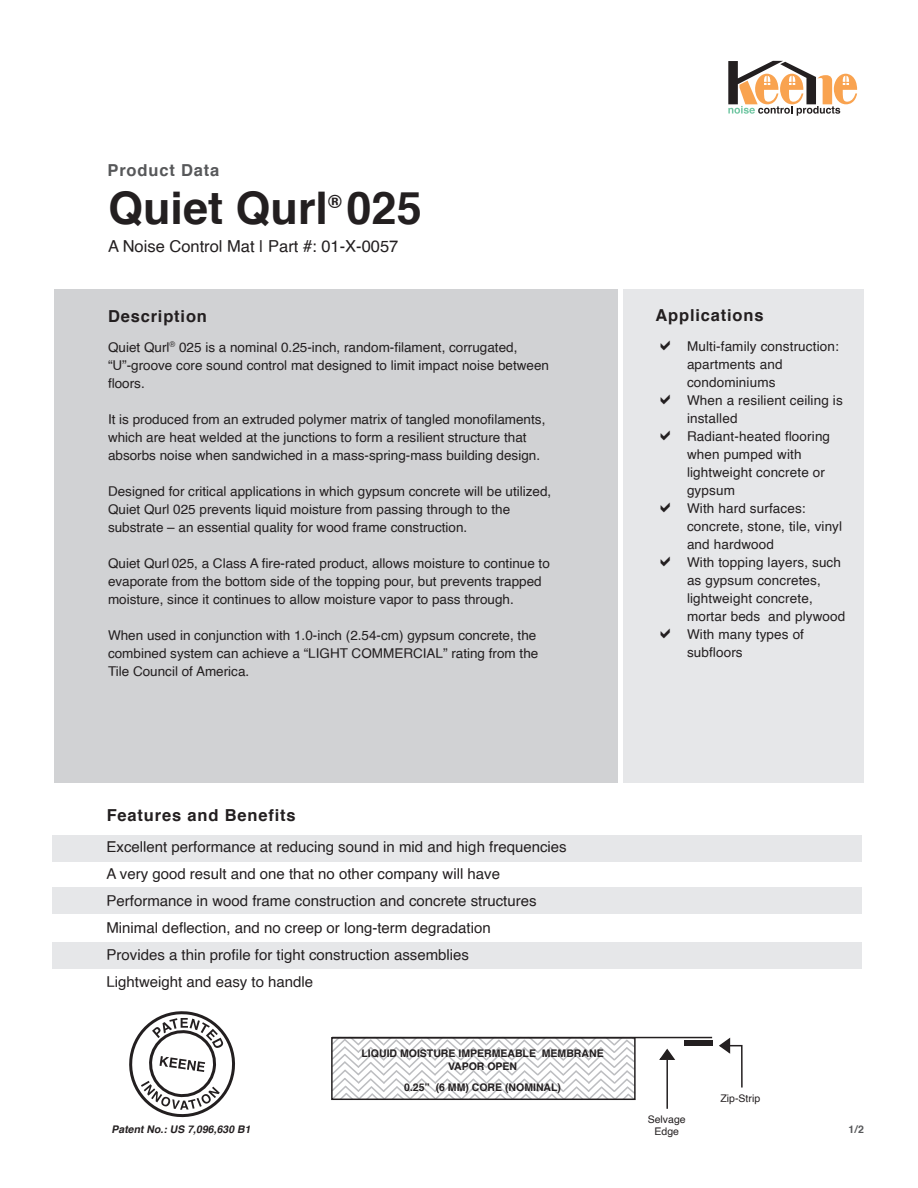
<style>
.page{position:relative;width:918px;height:1188px;background:#fff}
.page>*{position:absolute;margin:0;border:0;box-sizing:border-box;transform-origin:0 0}
.t1{font:700 45px "Helvetica";color:#231f20}
.t2{font:700 18.3px "Helvetica";color:#231f20}
.t3{font:700 16.5px "Helvetica";letter-spacing:.05em;color:#231f20}
.t4{font:16.5px "Helvetica";color:#231f20}
.t5{font:700 16.5px "Helvetica";letter-spacing:.05em;color:#57585a}
.t6{font:15px "Helvetica";color:#231f20}
.t7{font:13.5px/18px "Helvetica";color:#231f20}
.t8{font:700 10.5px "Helvetica";color:#231f20}
.Caption_Content{font:italic 700 10.5px "Helvetica";color:#231f20}
.t9{font:10.5px "Helvetica";color:#231f20}
.t10{font:700 10.5px "Helvetica";color:#57585a}
</style>
<div class="page">
<div style="left:54px;top:290px;width:563px;height:493px;background:#d1d2d4"></div>
<div style="left:623px;top:290px;width:241px;height:493px;background:#e6e7e9"></div>
<div style="left:52px;top:835px;width:810px;height:27px;background:#e6e7e9"></div>
<div style="left:52px;top:887px;width:810px;height:27px;background:#e6e7e9"></div>
<div style="left:52px;top:942px;width:810px;height:27px;background:#e6e7e9"></div>
<svg style="left:728px;top:61px;width:129px;height:55px"></svg>
<svg style="left:334px;top:1038px;width:304px;height:59px"></svg>
<div style="left:330px;top:1026px;width:309px;height:11px;background:#fff;border:2px solid #fff"></div>
<hr style="left:332px;top:1037px;width:380px;height:1px;background:#231f20">
<div style="left:331px;top:1037px;width:305px;height:63px;border:2px solid #231f20"></div>
<hr style="left:666px;top:1060px;width:2px;height:49px;background:#231f20">
<svg style="left:659px;top:1048px;width:17px;height:13px"></svg>
<div style="left:684px;top:1040px;width:28px;height:5px;background:#231f20"></div>
<svg style="left:719px;top:1037px;width:24px;height:51px"></svg>
<svg style="left:129px;top:1011px;width:106px;height:107px"></svg>
<p class="t5" style="left:108px;top:157px;width:113px">Product Data</p>
<p class="t1" style="left:108px;top:172px;width:315px">Quiet Qurl 025</p>
<p class="t2" style="left:328px;top:187px;width:15px">®</p>
<p class="t4" style="left:108px;top:234px;width:292px">A Noise Control Mat | Part #: 01-X-0057</p>
<p class="t3" style="left:108px;top:303px;width:101px">Description</p>
<p class="t7" style="left:108px;top:338px;width:443px">Quiet Qurl<sup>®</sup> 025 is a nominal 0.25-inch, random-filament, corrugated, “U”-groove core sound control mat designed to limit impact noise between floors.</p>
<p class="t7" style="left:108px;top:410px;width:439px">It is produced from an extruded polymer matrix of tangled monofilaments, which are heat welded at the junctions to form a resilient structure that absorbs noise when sandwiched in a mass-spring-mass building design.</p>
<p class="t7" style="left:108px;top:482px;width:445px">Designed for critical applications in which gypsum concrete will be utilized,<br>Quiet Qurl 025 prevents liquid moisture from passing through to the</p>
<p class="t7" style="left:108px;top:518px;width:361px">substrate – an essential quality for wood frame construction.</p>
<p class="t7" style="left:108px;top:554px;width:443px">Quiet Qurl 025, a Class A fire-rated product, allows moisture to continue to evaporate from the bottom side of the topping pour, but prevents trapped moisture, since it continues to allow moisture vapor to pass through.</p>
<p class="t7" style="left:108px;top:626px;width:432px">When used in conjunction with 1.0-inch (2.54-cm) gypsum concrete, the combined system can achieve a “LIGHT COMMERCIAL” rating from the<br>Tile Council of America.</p>
<p class="t3" style="left:656px;top:301px;width:110px">Applications</p>
<p class="t7" style="left:687px;top:337px;width:153px">Multi-family construction: apartments and condominiums</p>
<p class="t7" style="left:687px;top:391px;width:157px">When a resilient ceiling is installed</p>
<p class="t7" style="left:687px;top:427px;width:145px">Radiant-heated flooring when pumped with lightweight concrete or gypsum</p>
<p class="t7" style="left:687px;top:499px;width:157px">With hard surfaces: concrete, stone, tile, vinyl and hardwood</p>
<p class="t7" style="left:687px;top:553px;width:160px">With topping layers, such as gypsum concretes, lightweight concrete, mortar beds and plywood</p>
<p class="t7" style="left:687px;top:625px;width:119px">With many types of subfloors</p>
<p class="t3" style="left:107px;top:802px;width:190px">Features and Benefits</p>
<p class="t6" style="left:106px;top:835px;width:462px">Excellent performance at reducing sound in mid and high frequencies</p>
<p class="t6" style="left:106px;top:862px;width:395px">A very good result and one that no other company will have</p>
<p class="t6" style="left:106px;top:889px;width:432px">Performance in wood frame construction and concrete structures</p>
<p class="t6" style="left:106px;top:916px;width:386px">Minimal deflection, and no creep or long-term degradation</p>
<p class="t6" style="left:106px;top:943px;width:364px">Provides a thin profile for tight construction assemblies</p>
<p class="t6" style="left:106px;top:970px;width:208px">Lightweight and easy to handle</p>
<p class="t8" style="left:362px;top:1045px;width:244px">LIQUID MOISTURE IMPERMEABLE MEMBRANE</p>
<p class="t8" style="left:448px;top:1057px;width:71px">VAPOR OPEN</p>
<p class="t8" style="left:404px;top:1079px;width:158px">0.25” (6 MM) CORE (NOMINAL)</p>
<p class="t9" style="left:721px;top:1090px;width:41px">Zip-Strip</p>
<p class="t9" style="left:648px;top:1111px;width:39px">Selvage</p>
<p class="t9" style="left:655px;top:1123px;width:26px">Edge</p>
<p class="Caption_Content" style="left:112px;top:1121px;width:143px">PatentNo.:US 7,096,630 B1</p>
<p class="t10" style="left:848px;top:1121px;width:17px">1/2</p>
</div>
